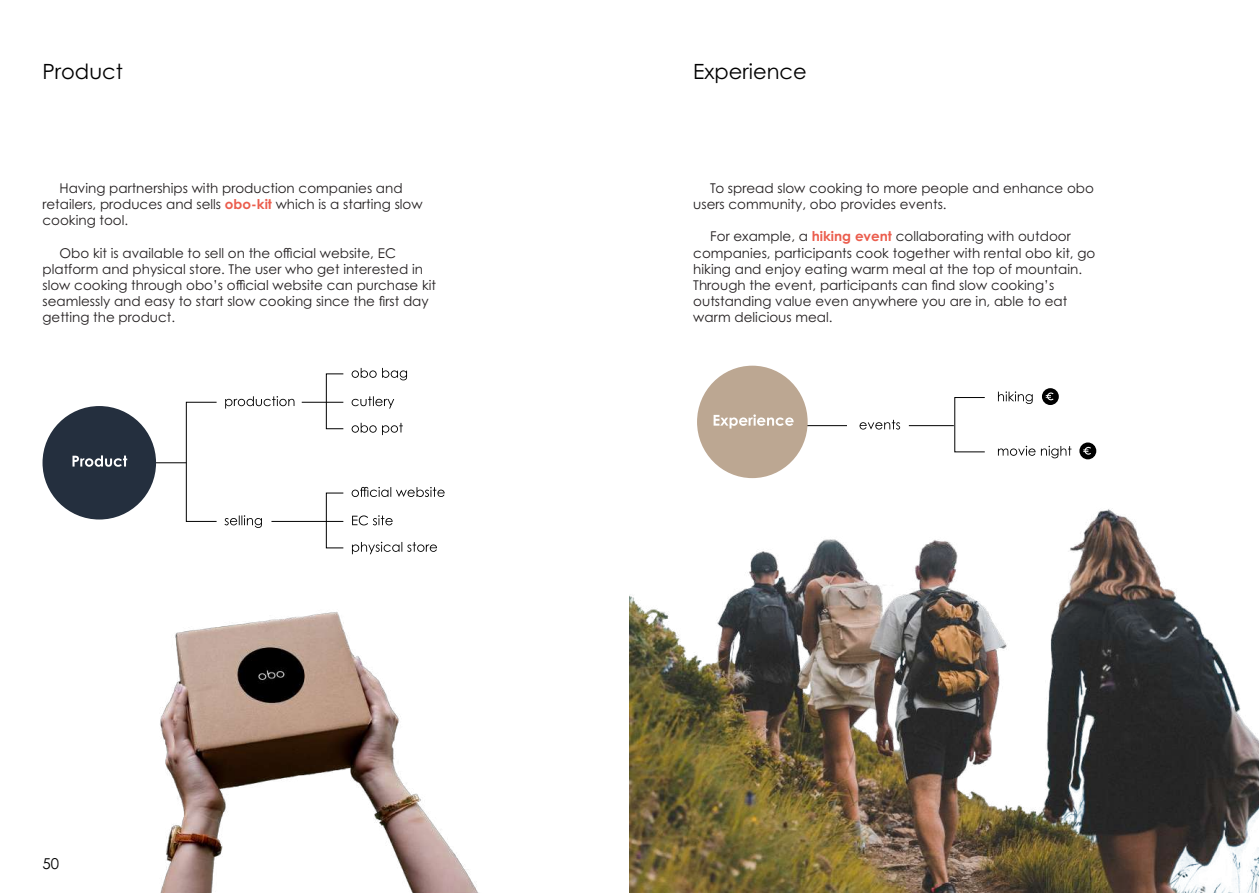
<style>
.page{position:relative;width:1259px;height:893px;background:#fff}
.page>*{position:absolute;margin:0;border:0;box-sizing:border-box;transform-origin:0 0}
.t1{font:21px "Century Gothic Pro";color:#000001}
.t2{font:15px "Century Gothic Pro";color:#000001}
.t3{font:13.5px/16.2px "Century Gothic Pro";color:#231f20}
.s1{font-weight:700;color:#eb5d4d}
</style>
<div class="page">
<svg style="left:224px;top:515px;width:38px;height:13px"></svg>
<svg style="left:351px;top:368px;width:56px;height:12px"></svg>
<svg style="left:225px;top:396px;width:69px;height:13px"></svg>
<svg style="left:351px;top:423px;width:52px;height:12px"></svg>
<svg style="left:351px;top:396px;width:43px;height:13px"></svg>
<hr style="left:302px;top:402px;width:41px;height:1px;background:#000">
<div style="left:326px;top:374px;width:17px;height:55px;border:1px solid #000"></div>
<svg style="left:351px;top:487px;width:94px;height:10px"></svg>
<svg style="left:352px;top:542px;width:85px;height:12px"></svg>
<svg style="left:352px;top:515px;width:41px;height:10px"></svg>
<hr style="left:271px;top:521px;width:72px;height:1px;background:#000">
<div style="left:326px;top:493px;width:17px;height:55px;border:1px solid #000"></div>
<div style="left:186px;top:402px;width:31px;height:120px;border:1px solid #000"></div>
<hr style="left:141px;top:462px;width:45px;height:1px;background:#000">
<div style="left:43px;top:406px;width:113px;height:113px;background:#242f3e;border-radius:50%"></div>
<svg style="left:72px;top:455px;width:55px;height:12px"></svg>
<img style="left:160px;top:612px;width:319px;height:281px">
<img style="left:629px;top:365px;width:630px;height:528px">
<hr style="left:804px;top:425px;width:43px;height:1px;background:#000">
<div style="left:697px;top:366px;width:110px;height:112px;background:#bca792;border-radius:50%"></div>
<svg style="left:713px;top:414px;width:80px;height:15px"></svg>
<svg style="left:859px;top:420px;width:41px;height:10px"></svg>
<hr style="left:909px;top:425px;width:45px;height:1px;background:#000">
<svg style="left:998px;top:391px;width:34px;height:13px"></svg>
<svg style="left:998px;top:446px;width:73px;height:12px"></svg>
<div style="left:1042px;top:388px;width:16px;height:17px;background:#000;border-radius:50%"></div>
<svg style="left:1045px;top:392px;width:8px;height:8px"></svg>
<div style="left:1079px;top:442px;width:17px;height:17px;background:#000;border-radius:50%"></div>
<svg style="left:1083px;top:447px;width:8px;height:8px"></svg>
<h1 class="t1" style="left:43px;top:58px;width:82px">Product</h1>
<p class="t3" style="left:43px;top:180px;width:382px;text-indent:17px">Having partnerships with production companies and retailers, produces and sells <span class="s1">obo-kit</span> which is a starting slow cooking tool.</p>
<p class="t3" style="left:43px;top:244px;width:395px;text-indent:17px">Obo kit is available to sell on the official website, EC platform and physical store. The user who get interested in slow cooking through obo’s official website can purchase kit seamlessly and easy to start slow cooking since the first day getting the product.</p>
<p class="t2" style="left:43px;top:855px;width:18px">50</p>
<h1 class="t1" style="left:693px;top:58px;width:115px">Experience</h1>
<p class="t3" style="left:693px;top:180px;width:402px;text-indent:17px">To spread slow cooking to more people and enhance obo users community, obo provides events.</p>
<p class="t3" style="left:693px;top:228px;width:403px;text-indent:17px">For example, a <span class="s1">hiking event</span> collaborating with outdoor companies, participants cook together with rental obo kit, go hiking and enjoy eating warm meal at the top of mountain.<br>Through the event, participants can find slow cooking’s outstanding value even anywhere you are in, able to eat warm delicious meal.</p>
</div>
